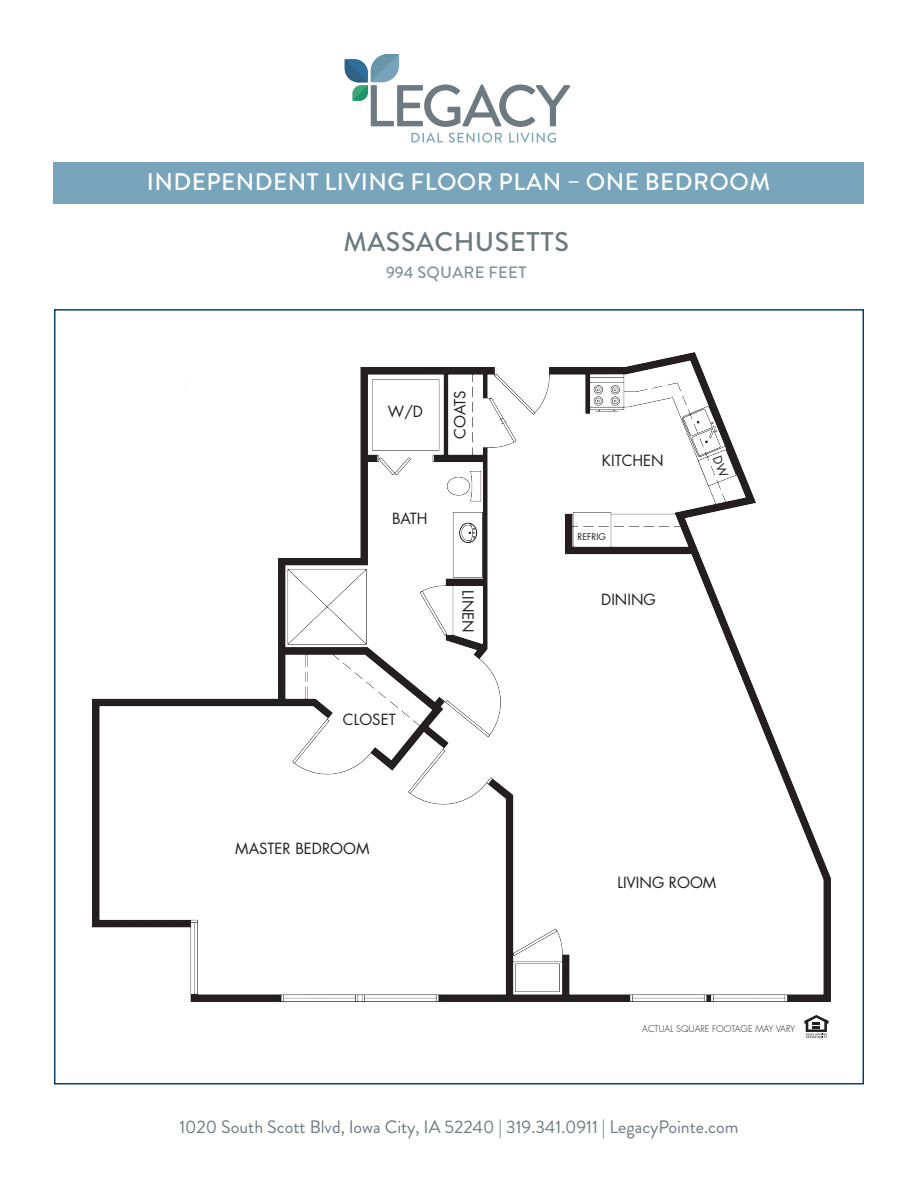
<style>
.page{position:relative;width:918px;height:1188px;background:#fff}
.page>*{position:absolute;margin:0;border:0;box-sizing:border-box;transform-origin:0 0}
.t1{font:500 27px "Brandon Grotesque";letter-spacing:.02em;color:#6d7a81}
.t2{font:500 24px "Brandon Grotesque";letter-spacing:.02em;color:#fff}
.t3{font:18px "Brandon Grotesque";color:#6d7a81}
.t4{font:500 16.5px "Brandon Grotesque";letter-spacing:.02em;color:#869299}
.t5{font:15px "Futura";color:#231f20}
.t6{font:300 9px "Futura";color:#231f20}
.t7{font:9px "Futura";color:#231f20}
</style>
<div class="page">
<img style="left:92px;top:352px;width:738px;height:649px">
<svg style="left:804px;top:1015px;width:25px;height:23px"></svg>
<div style="left:54px;top:162px;width:810px;height:41px;background:#78a5bb"></div>
<svg style="left:345px;top:54px;width:225px;height:73px"></svg>
<svg style="left:411px;top:133px;width:32px;height:9px"></svg>
<svg style="left:449px;top:133px;width:53px;height:10px"></svg>
<svg style="left:509px;top:133px;width:47px;height:10px"></svg>
<svg style="left:713px;top:456px;width:16px;height:22px"></svg>
<p class="t2" style="left:147px;top:166px;width:625px">INDEPENDENT LIVING FLOOR PLAN – ONE BEDROOM</p>
<p class="t1" style="left:344px;top:223px;width:227px">MASSACHUSETTS</p>
<p class="t4" style="left:386px;top:261px;width:142px">994 SQUARE FEET</p>
<p class="t5" style="left:388px;top:402px;width:37px">W/D</p>
<p class="t5" style="left:450px;top:439px;width:50px;rotate:-90deg">COATS</p>
<p class="t5" style="left:392px;top:508px;width:37px">BATH</p>
<p class="t5" style="left:478px;top:590px;width:44px;rotate:90deg">LINEN</p>
<p class="t5" style="left:343px;top:709px;width:54px">CLOSET</p>
<p class="t5" style="left:235px;top:838px;width:136px">MASTER BEDROOM</p>
<p class="t5" style="left:602px;top:450px;width:63px">KITCHEN</p>
<p class="t7" style="left:578px;top:530px;width:30px">REFRIG</p>
<p class="t5" style="left:601px;top:589px;width:56px">DINING</p>
<p class="t5" style="left:617px;top:872px;width:101px">LIVING ROOM</p>
<p class="t6" style="left:642px;top:1023px;width:155px">ACTUAL SQUARE FOOTAGE MAY VARY</p>
<p class="t3" style="left:179px;top:1115px;width:561px">1020 South Scott Blvd, Iowa City, IA 52240 | 319.341.0911 | LegacyPointe.com</p>
</div>
